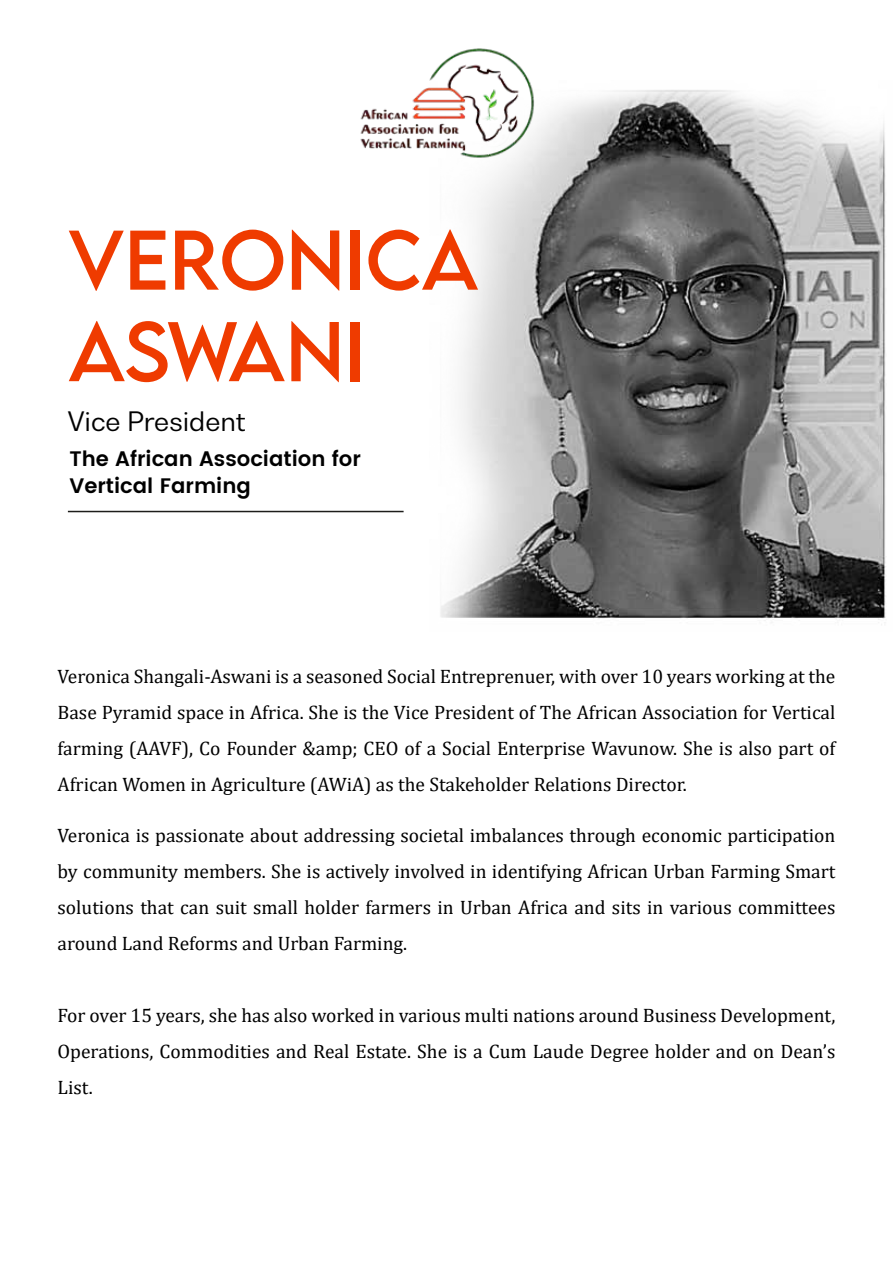
<style>
.page{position:relative;width:893px;height:1263px;background:#fff}
.page>*{position:absolute;margin:0;border:0;box-sizing:border-box;transform-origin:0 0}
.t1{font:75px/91.5px "LEMONMILK";color:#ef3b00}
.t2{font:25.5px "Bw Nista Geometric DEMO";color:#000}
.t3{font:600 21px/27px "Poppins";color:#000}
.t4{font:19.5px/36px "Cambria";color:#000;text-align:justify}
</style>
<div class="page">
<img style="left:440px;top:90px;width:446px;height:535px">
<img style="left:360px;top:48px;width:178px;height:114px">
<hr style="left:68px;top:511px;width:336px;height:1px;background:#1d1d1b">
<h1 class="t1" style="left:68px;top:215px;width:413px">VERONiCA<br>ASWANI</h1>
<h2 class="t2" style="left:68px;top:404px;width:179px">Vice President</h2>
<p class="t3" style="left:69px;top:446px;width:293px">The African Association for<br>Vertical Farming</p>
<p class="t4" style="left:58px;top:658px;width:779px">Veronica Shangali-Aswani is a seasoned Social Entreprenuer, with over 10 years working at the Base Pyramid space in Africa. She is the Vice President of The African Association for Vertical farming (AAVF), Co Founder &amp;amp; CEO of a Social Enterprise Wavunow. She is also part of African Women in Agriculture (AWiA) as the Stakeholder Relations Director.</p>
<p class="t4" style="left:58px;top:817px;width:779px">Veronica is passionate about addressing societal imbalances through economic participation by community members. She is actively involved in identifying African Urban Farming Smart solutions that can suit small holder farmers in Urban Africa and sits in various committees around Land Reforms and Urban Farming.</p>
<p class="t4" style="left:58px;top:997px;width:779px">For over 15 years, she has also worked in various multi nations around Business Development, Operations, Commodities and Real Estate. She is a Cum Laude Degree holder and on Dean’s List.</p>
</div>
